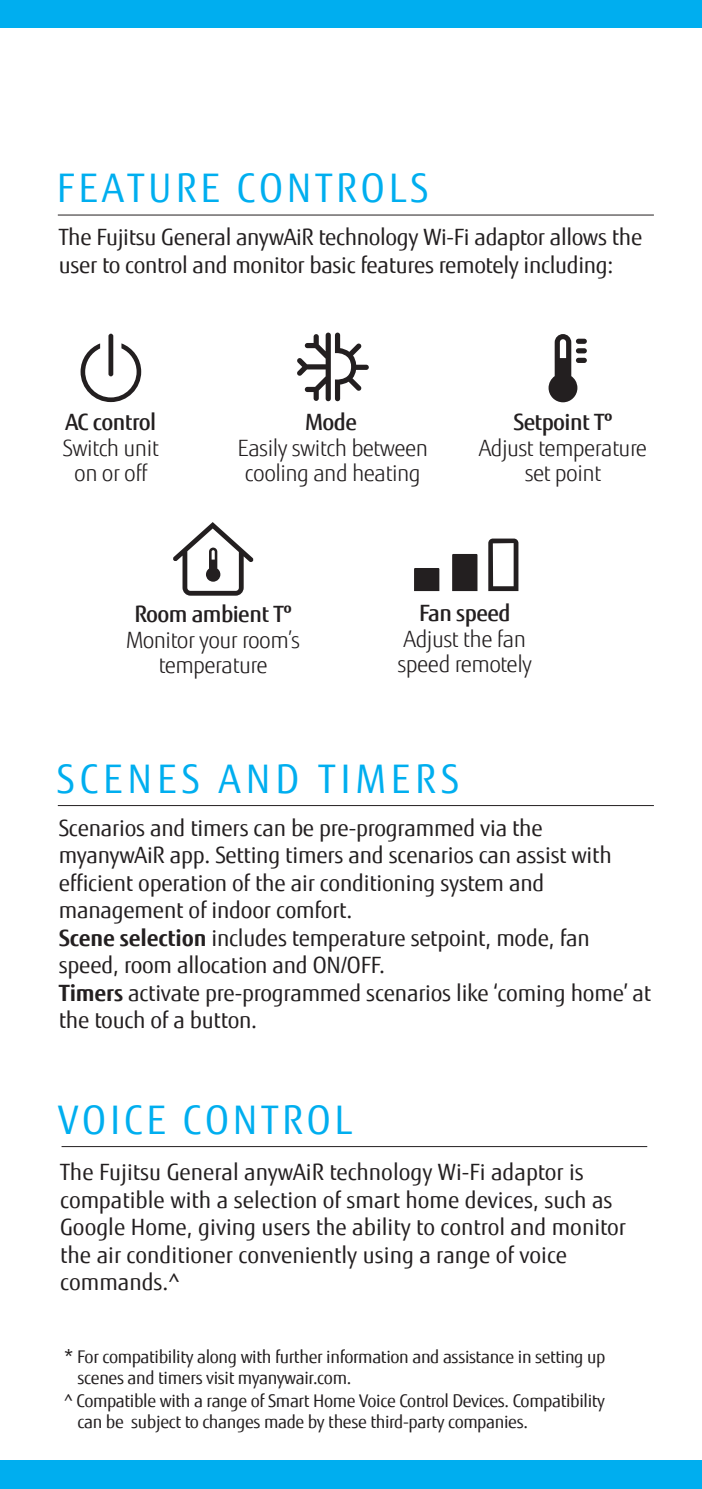
<style>
.page{position:relative;width:702px;height:1489px;background:#fff}
.page>*{position:absolute;margin:0;border:0;box-sizing:border-box;transform-origin:0 0}
.t1{font:39.5px "Fujitsu Sans";letter-spacing:.1em;color:#00aeef}
.t2{font:39.5px "Fujitsu Sans";letter-spacing:.13em;color:#00aeef}
.t3{font:22.5px/27.5px "Fujitsu Sans";letter-spacing:-.01em;color:#231f20}
.t4{font:300 22.5px/25px "Fujitsu Sans";letter-spacing:-.025em;color:#231f20;text-align:center}
.t5{font:500 22.5px "Fujitsu Sans";letter-spacing:-.025em;color:#231f20}
.t6{font:17.5px/21px "Fujitsu Sans";letter-spacing:-.02em;color:#231f20}
.s1{font-weight:700}
</style>
<div class="page">
<div style="left:0;top:0;width:702px;height:28px;background:#00aeef"></div>
<div style="left:0;top:1460px;width:702px;height:28px;background:#00aeef"></div>
<hr style="left:58px;top:214px;width:596px;height:1px;background:#231f20">
<hr style="left:58px;top:805px;width:596px;height:1px;background:#231f20">
<hr style="left:62px;top:1146px;width:585px;height:1px;background:#231f20">
<svg style="left:81px;top:343px;width:60px;height:59px"></svg>
<div style="left:108px;top:334px;width:5px;height:42px;background:#231f20;border-radius:2px"></div>
<svg style="left:297px;top:332px;width:72px;height:69px"></svg>
<svg style="left:548px;top:334px;width:29px;height:68px"></svg>
<div style="left:576px;top:338px;width:11px;height:6px;background:#231f20;border-radius:3px"></div>
<div style="left:576px;top:348px;width:11px;height:5px;background:#231f20;border-radius:3px"></div>
<div style="left:576px;top:358px;width:11px;height:5px;background:#231f20;border-radius:3px"></div>
<svg style="left:173px;top:522px;width:80px;height:73px"></svg>
<svg style="left:414px;top:568px;width:25px;height:23px"></svg>
<svg style="left:452px;top:554px;width:25px;height:37px"></svg>
<svg style="left:488px;top:538px;width:30px;height:53px"></svg>
<h1 class="t1" style="left:57px;top:163px;width:373px">FEATURE CONTROLS</h1>
<p class="t3" style="left:59px;top:223px;width:585px">The Fujitsu General anywAiR technology Wi-Fi adaptor allows the user to control and monitor basic features remotely including:</p>
<p class="t5" style="left:66px;top:407px;width:92px">AC control</p>
<p class="t4" style="left:63px;top:435px;width:97px">Switch unit on or off</p>
<p class="t5" style="left:305px;top:407px;width:53px">Mode</p>
<p class="t5" style="left:513px;top:407px;width:101px">Setpoint Tº</p>
<p class="t4" style="left:478px;top:435px;width:170px">Adjust temperature set point</p>
<p class="t4" style="left:237px;top:435px;width:192px">Easily switch between cooling and heating</p>
<p class="t5" style="left:134px;top:599px;width:159px">Room ambient Tº</p>
<p class="t4" style="left:126px;top:627px;width:176px">Monitor your room’s temperature</p>
<p class="t5" style="left:419px;top:598px;width:93px">Fan speed</p>
<p class="t4" style="left:397px;top:626px;width:136px;text-align:left">Adjust the fan speed remotely</p>
<h1 class="t2" style="left:57px;top:754px;width:404px">SCENES AND TIMERS</h1>
<p class="t3" style="left:59px;top:814px;width:594px">Scenarios and timers can be pre-programmed via the myanywAiR app. Setting timers and scenarios can assist with efficient operation of the air conditioning system and management of indoor comfort.<br><span class="s1">Scene selection</span> includes temperature setpoint, mode, fan speed, room allocation and ON/OFF.<br><span class="s1">Timers</span> activate pre-programmed scenarios like ‘coming home’ at the touch of a button.</p>
<h1 class="t1" style="left:58px;top:1095px;width:296px">VOICE CONTROL</h1>
<p class="t3" style="left:60px;top:1158px;width:567px">The Fujitsu General anywAiR technology Wi-Fi adaptor is compatible with a selection of smart home devices, such as Google Home, giving users the ability to control and monitor the air conditioner conveniently using a range of voice commands.^</p>
<p class="t6" style="left:78px;top:1345px;width:529px;text-indent:-13px">* For compatibility along with further information and assistance in setting up scenes and timers visit myanywair.com.</p>
<p class="t6" style="left:78px;top:1390px;width:529px;text-indent:-13px">^ Compatible with a range of Smart Home Voice Control Devices. Compatibility can be subject to changes made by these third-party companies.</p>
</div>
